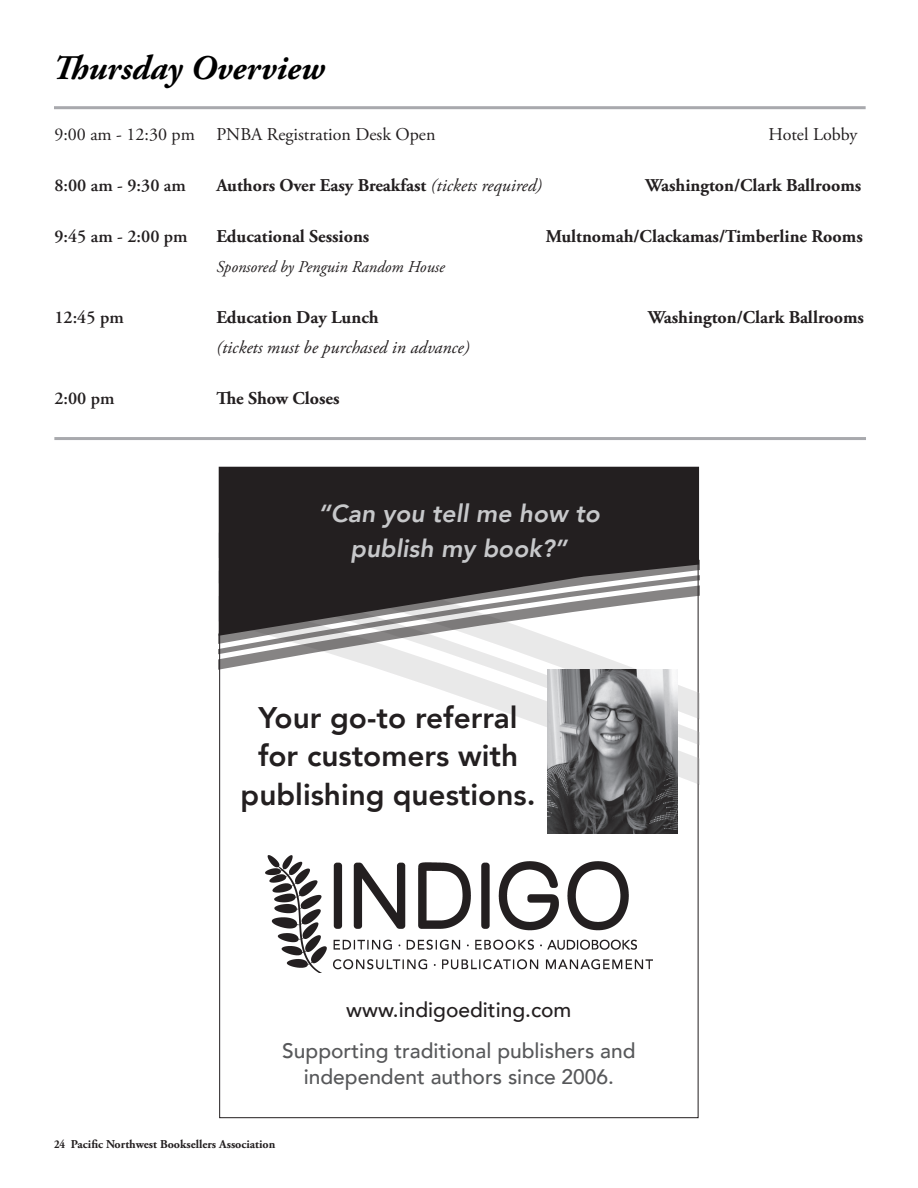
<style>
.page{position:relative;width:918px;height:1188px;background:#fff}
.page>*{position:absolute;margin:0;border:0;box-sizing:border-box;transform-origin:0 0}
.t1{font:italic 700 34.5px "Adobe Garamond Pro";color:#000}
.t2{font:800 29.7px/38.2px "Avenir";color:#231f20;text-align:center}
.t3{font:italic 800 24.75px/35px "Avenir";color:#c7c8ca;text-align:center}
.t4{font:500 21px/26.7px "Avenir";color:#57585a;text-align:center}
.t5{font:500 21px "Avenir";color:#231f20}
.t6{font:700 18px "Adobe Garamond Pro";color:#231f20}
.t7{font:18px "Adobe Garamond Pro";color:#231f20}
.t8{font:600 18px "Adobe Garamond Pro";color:#231f20}
.t9{font:italic 18px "Adobe Garamond Pro";color:#231f20}
.t10{font:italic 16.5px "Adobe Garamond Pro";color:#231f20}
.t11{font:700 12px "Adobe Garamond Pro";color:#231f20;scale:.9 1}
.s1{font-weight:400;font-style:italic}
</style>
<div class="page">
<hr style="left:54px;top:106px;width:812px;height:3px;background:#a8a9ad">
<hr style="left:54px;top:437px;width:812px;height:3px;background:#a8a9ad">
<svg style="left:219px;top:695px;width:480px;height:424px"></svg>
<svg style="left:219px;top:636px;width:480px;height:59px"></svg>
<svg style="left:219px;top:467px;width:480px;height:169px;background:#464243"></svg>
<img style="left:266px;top:856px;width:386px;height:117px">
<img style="left:547px;top:669px;width:130px;height:165px">
<h1 class="t1" style="left:52px;top:48px;width:274px">Thursday Overview</h1>
<p class="t7" style="left:54px;top:123px;width:383px">9:00 am - 12:30 pm PNBA Registration Desk Open</p>
<p class="t7" style="left:769px;top:123px;width:91px">Hotel Lobby</p>
<p class="t8" style="left:54px;top:175px;width:133px">8:00 am - 9:30 am</p>
<p class="t6" style="left:216px;top:174px;width:327px">Authors Over Easy Breakfast <span class="s1">(tickets required)</span></p>
<p class="t6" style="left:646px;top:174px;width:217px">Washington/Clark Ballrooms</p>
<p class="t8" style="left:54px;top:226px;width:135px">9:45 am - 2:00 pm</p>
<p class="t6" style="left:216px;top:225px;width:155px">Educational Sessions</p>
<p class="t6" style="left:546px;top:225px;width:319px">Multnomah/Clackamas/Timberline Rooms</p>
<p class="t10" style="left:216px;top:256px;width:230px">Sponsored by Penguin Random House</p>
<p class="t8" style="left:54px;top:307px;width:71px">12:45 pm</p>
<p class="t6" style="left:216px;top:306px;width:164px">Education Day Lunch</p>
<p class="t6" style="left:648px;top:306px;width:217px">Washington/Clark Ballrooms</p>
<p class="t9" style="left:216px;top:336px;width:255px">(tickets must be purchased in advance)</p>
<p class="t8" style="left:54px;top:388px;width:62px">2:00 pm</p>
<p class="t6" style="left:216px;top:387px;width:125px">The Show Closes</p>
<h3 class="t3" style="left:318px;top:496px;width:283px">“Can you tell me how to publish my book?”</h3>
<h2 class="t2" style="left:241px;top:699px;width:296px">Your go-to referral for customers with publishing questions.</h2>
<p class="t5" style="left:346px;top:991px;width:227px">www.indigoediting.com</p>
<p class="t4" style="left:282px;top:1036px;width:355px">Supporting traditional publishers and independent authors since 2006.</p>
<p class="t11" style="left:54px;top:1137px;width:247px">24 Pacific Northwest Booksellers Association</p>
</div>
